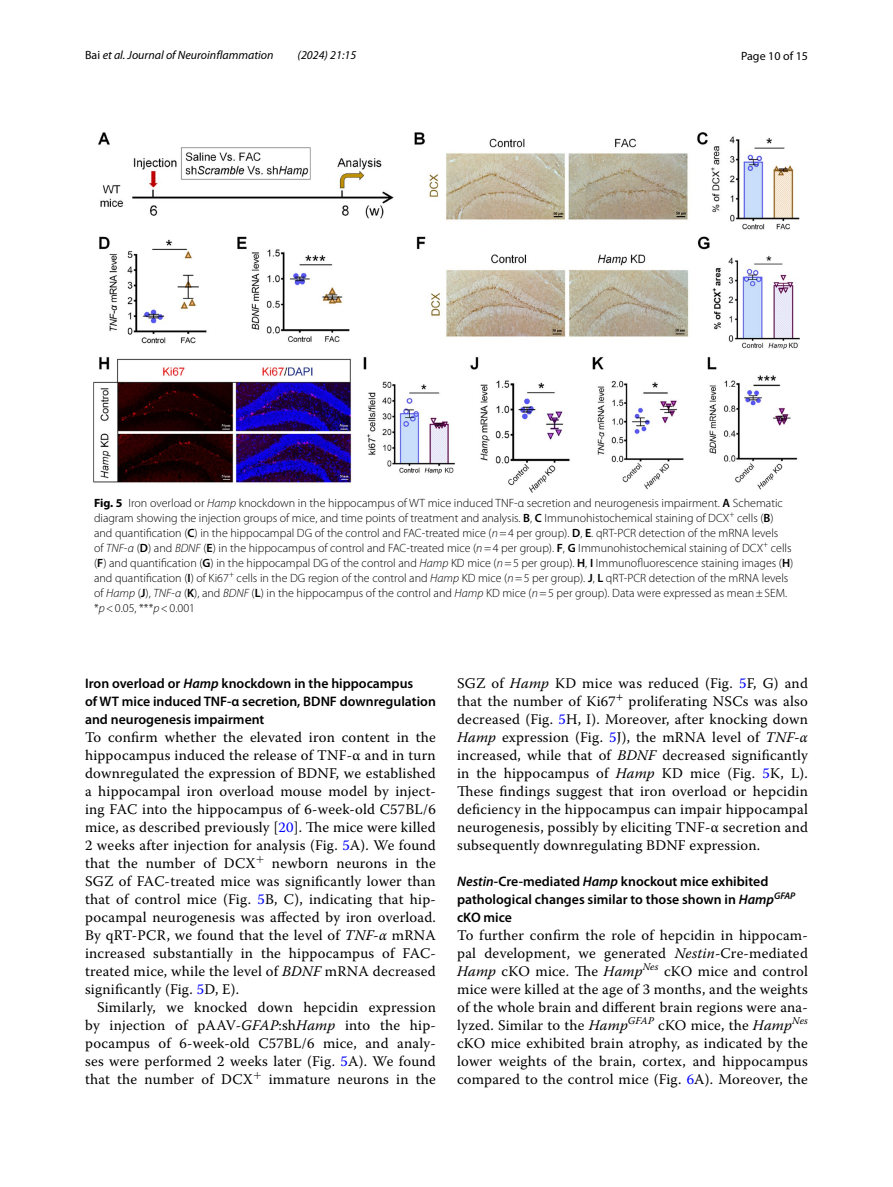
<style>
.page{position:relative;width:893px;height:1187px;background:#fff}
.page>*{position:absolute;margin:0;border:0;box-sizing:border-box;transform-origin:0 0}
.t1{font:14.7px/18px "Warnock Pro";letter-spacing:.015em;color:#000;text-align:justify}
.t2{font:600 13.8px/18px "Myriad Pro";color:#000}
.t3{font:300 12px/15px "Myriad Pro";color:#000}
.t4{font:italic 12px "Myriad Pro";color:#000}
.t5{font:12px "Myriad Pro";color:#000}
.s1{font-style:normal}
.s2{font-weight:700}
.s3{font-style:italic}
.s4{font-weight:600}
.s5{color:#00f}
</style>
<div class="page">
<img style="left:94px;top:133px;width:705px;height:359px">
<p class="t4" style="left:85px;top:48px;width:190px"><span class="s1">Bai</span> et al. Journal of Neuroinflammation</p>
<p class="t4" style="left:298px;top:48px;width:60px">(2024) 21:15</p>
<p class="t5" style="left:741px;top:48px;width:68px">Page 10 of 15</p>
<p class="t3" style="left:94px;top:496px;width:701px"><span class="s2">Fig. 5</span> Iron overload or <span class="s3">Hamp</span> knockdown in the hippocampus of WT mice induced TNF-α secretion and neurogenesis impairment. <span class="s4">A</span> Schematic diagram showing the injection groups of mice, and time points of treatment and analysis. <span class="s4">B</span>, <span class="s4">C</span> Immunohistochemical staining of -DCX<sup>+</sup> cells (<span class="s4">B</span>) and quantification (<span class="s4">C</span>) in the hippocampal DG of the control and FAC-treated mice (<span class="s3">n</span>=4 per group). <span class="s4">D</span>, <span class="s4">E</span>. qRT-PCR detection of the mRNA levels<br>of <span class="s3">TNF-α</span> (<span class="s4">D</span>) and <span class="s3">BDNF</span> (<span class="s4">E</span>) in the hippocampus of control and FAC-treated mice (<span class="s3">n</span>=4 per group). <span class="s4">F</span>, <span class="s4">G</span> Immunohistochemical staining of -DCX<sup>+</sup> cells (<span class="s4">F</span>) and quantification (<span class="s4">G</span>) in the hippocampal DG of the control and <span class="s3">Hamp</span> KD mice (<span class="s3">n</span>=5 per group). <span class="s4">H</span>, <span class="s4">I</span> Immunofluorescence staining images (<span class="s4">H</span>) and quantification (<span class="s4">I</span>) of -Ki67<sup>+</sup> cells in the DG region of the control and <span class="s3">Hamp</span> KD mice (<span class="s3">n</span>=5 per group). <span class="s4">J</span>, <span class="s4">L</span> qRT-PCR detection of the mRNA levels of <span class="s3">Hamp</span> (<span class="s4">J</span>), <span class="s3">TNF-α</span> (<span class="s4">K</span>), and <span class="s3">BDNF</span> (<span class="s4">L</span>) in the hippocampus of the control and <span class="s3">Hamp</span> KD mice (<span class="s3">n</span>=5 per group). Data were expressed as mean±SEM. *<span class="s3">p</span>&lt;0.05, ***<span class="s3">p</span>&lt;0.001</p>
<p class="t2" style="left:85px;top:673px;width:352px">Iron overload or <span class="s3">Hamp</span> knockdown in the hippocampus<br>of WT mice induced TNF‑α secretion, BDNF downregulation and neurogenesis impairment</p>
<p class="t1" style="left:85px;top:727px;width:352px">To confirm whether the elevated iron content in the hippocampus induced the release of TNF-α and in turn downregulated the expression of BDNF, we established a hippocampal iron overload mouse model by inject&shy;ing FAC into the hippocampus of 6-week-old C57BL/6 mice, as described previously [<span class="s5">20</span>]. The mice were killed 2 weeks after injection for analysis (Fig. <span class="s5">5</span>A). We found that the number of DCX<sup>+</sup> newborn neurons in the SGZ of FAC-treated mice was significantly lower than that of control mice (Fig. <span class="s5">5</span>B, C), indicating that hip&shy;pocampal neurogenesis was affected by iron overload.<br>By qRT-PCR, we found that the level of <span class="s3">TNF-α</span> mRNA increased substantially in the hippocampus of FAC&shy;treated mice, while the level of <span class="s3">BDNF</span> mRNA decreased significantly (Fig. <span class="s5">5</span>D, E).</p>
<p class="t1" style="left:85px;top:997px;width:352px;text-indent:12px">Similarly, we knocked down hepcidin expression by injection of pAAV-<span class="s3">GFAP</span>:sh<span class="s3">Hamp</span> into the hip&shy;pocampus of 6-week-old C57BL/6 mice, and analy&shy;ses were performed 2 weeks later (Fig. <span class="s5">5</span>A). We found that the number of DCX<sup>+</sup> immature neurons in the</p>
<p class="t1" style="left:457px;top:674px;width:352px">SGZ of <span class="s3">Hamp</span> KD mice was reduced (Fig. <span class="s5">5</span>F, G) and that the number of Ki67<sup>+</sup> proliferating NSCs was also decreased (Fig. <span class="s5">5</span>H, I). Moreover, after knocking down <span class="s3">Hamp</span> expression (Fig. <span class="s5">5</span>J), the mRNA level of <span class="s3">TNF-α </span>increased, while that of <span class="s3">BDNF</span> decreased significantly in the hippocampus of <span class="s3">Hamp</span> KD mice (Fig. <span class="s5">5</span>K, L).<br>These findings suggest that iron overload or hepcidin deficiency in the hippocampus can impair hippocampal neurogenesis, possibly by eliciting TNF-α secretion and subsequently downregulating BDNF expression.</p>
<p class="t2" style="left:457px;top:872px;width:340px"><span class="s3">Nestin</span>‑Cre‑mediated <span class="s3">Hamp</span> knockout mice exhibited pathological changes similar to those shown in <span class="s3">Hamp</span><sup>GFAP </sup>cKO mice</p>
<p class="t1" style="left:457px;top:926px;width:352px">To further confirm the role of hepcidin in hippocam&shy;pal development, we generated <span class="s3">Nestin</span>-Cre-mediated <span class="s3">Hamp</span> cKO mice. The <span class="s3">Hamp</span><sup>Nes</sup> cKO mice and control mice were killed at the age of 3 months, and the weights of the whole brain and different brain regions were ana&shy;lyzed. Similar to the <span class="s3">Hamp</span><sup>GFAP</sup> cKO mice, the <span class="s3">Hamp</span><sup>Nes </sup>cKO mice exhibited brain atrophy, as indicated by the lower weights of the brain, cortex, and hippocampus compared to the control mice (Fig. <span class="s5">6</span>A). Moreover, the</p>
</div>
